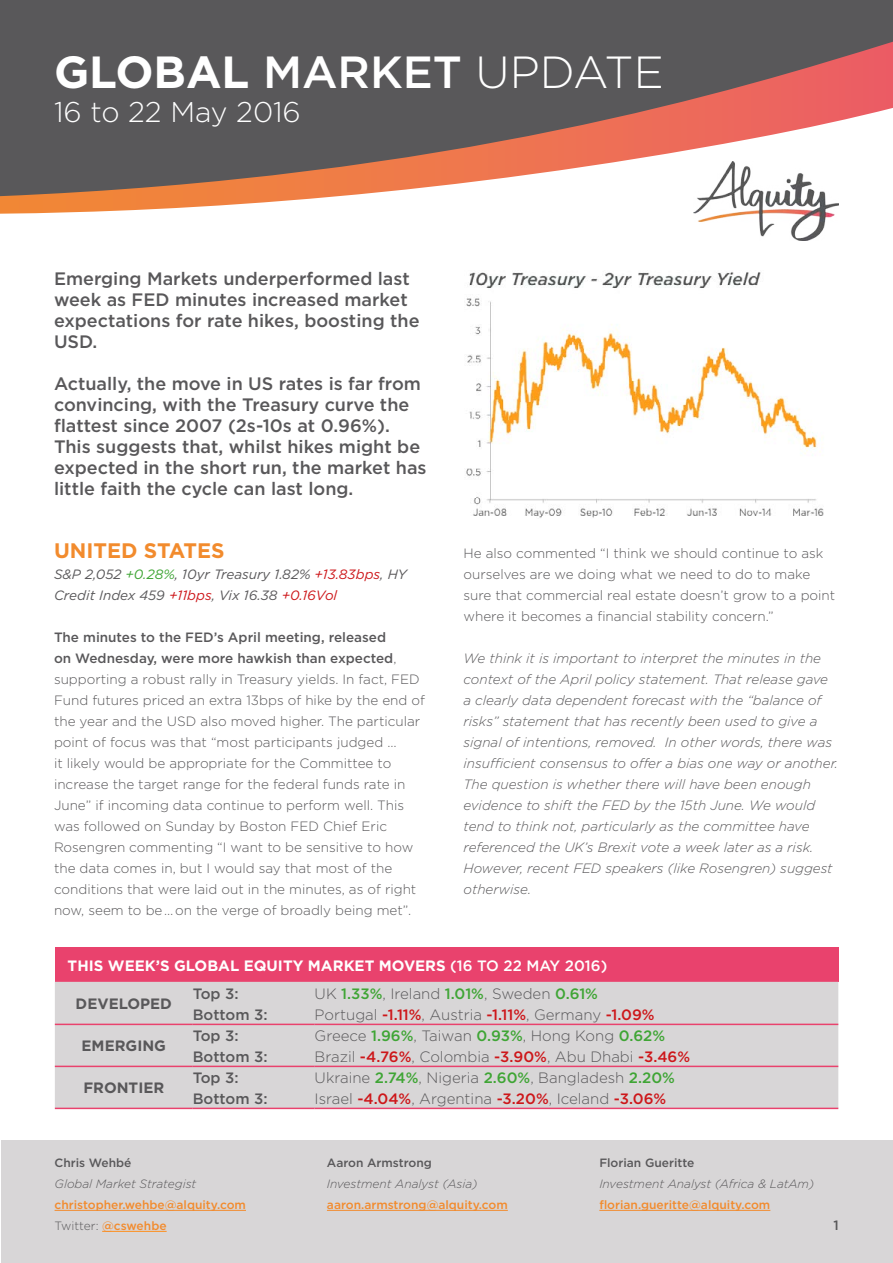
<style>
.page{position:relative;width:893px;height:1263px;background:#fff}
.page>*{position:absolute;margin:0;border:0;box-sizing:border-box;transform-origin:0 0}
.t1{font:700 45px "Gotham";color:#fff}
.t2{font:300 28.5px "Gotham";color:#fff}
.t3{font:700 21px "Gotham";color:#f28b2d}
.t4{font:500 18px/21px "Gotham";color:#59585a}
.t5{font:300 15px "Gotham";color:#59585a}
.t6{font:700 15px "Gotham";color:#fff}
.t7{font:500 15px "Gotham";color:#59585a}
.t8{font:700 15px "Gotham";color:#59585a}
.t9{font:300 13.5px/21px "Gotham";color:#59585a}
.t10{font:italic 300 13.5px/21px "Gotham";color:#59585a}
.t11{font:italic 13.5px/21px "Gotham";color:#59585a}
.t12{font:500 13.5px "Gotham";color:#59585a}
.t13{font:500 12px/21px "Gotham";color:#f28b2d}
.t14{font:italic 300 12px "Gotham";color:#59585a}
.t15{font:500 12px "Gotham";color:#59585a}
.s1{font-weight:500}
.s2{font-weight:300}
.s3{color:#3fa535}
.s4{color:#cd171a}
.s5{font-weight:500;color:#3fa535}
.s6{font-weight:500;color:#cd171a}
.s7{font-weight:300;color:#59585a}
</style>
<div class="page">
<div style="left:1px;top:1140px;width:891px;height:122px;background:#d8d6d7"></div>
<hr style="left:55px;top:1210px;width:191px;height:1px;background:#f28b2d">
<hr style="left:102px;top:1231px;width:65px;height:1px;background:#ff8f1c">
<hr style="left:327px;top:1210px;width:181px;height:1px;background:#f28b2d">
<hr style="left:599px;top:1210px;width:171px;height:1px;background:#f28b2d">
<div style="left:0;top:0;width:893px;height:208px;background:#59585a"></div>
<svg style="left:0;top:42px;width:893px;height:172px"></svg>
<img style="left:693px;top:162px;width:146px;height:78px">
<div style="left:55px;top:948px;width:783px;height:34px;background:#e9426d"></div>
<div style="left:55px;top:982px;width:783px;height:126px;background:#d8d6d7"></div>
<hr style="left:55px;top:1024px;width:138px;height:1px;background:#e9426d">
<hr style="left:193px;top:1024px;width:122px;height:1px;background:#e9426d">
<hr style="left:315px;top:1024px;width:523px;height:1px;background:#e9426d">
<hr style="left:55px;top:1066px;width:138px;height:1px;background:#e9426d">
<hr style="left:193px;top:1066px;width:122px;height:1px;background:#e9426d">
<hr style="left:315px;top:1066px;width:523px;height:1px;background:#e9426d">
<hr style="left:55px;top:1108px;width:138px;height:1px;background:#e9426d">
<hr style="left:193px;top:1108px;width:122px;height:1px;background:#e9426d">
<hr style="left:315px;top:1108px;width:523px;height:1px;background:#e9426d">
<img style="left:466px;top:272px;width:358px;height:246px">
<h1 class="t1" style="left:54px;top:42px;width:611px">GLOBAL <span class="s1">MARKET</span> <span class="s2">UPDATE</span></h1>
<h2 class="t2" style="left:54px;top:94px;width:248px">16 to 22 May 2016</h2>
<h3 class="t4" style="left:54px;top:268px;width:367px">Emerging Markets underperformed last week as FED minutes increased market expectations for rate hikes, boosting the<br>USD.</h3>
<p class="t4" style="left:54px;top:373px;width:374px">Actually, the move in US rates is far from convincing, with the Treasury curve the flattest since 2007 (2s-10s at 0.96%).<br>This suggests that, whilst hikes might be expected in the short run, the market has little faith the cycle can last long.</p>
<h3 class="t3" style="left:54px;top:537px;width:172px">UNITED STATES</h3>
<p class="t11" style="left:54px;top:563px;width:354px">S&amp;P 2,052 <span class="s3">+0.28%</span>, 10yr Treasury 1.82% <span class="s4">+13.83bps</span>, HY<br>Credit Index 459 <span class="s4">+11bps</span>, Vix 16.38 <span class="s4">+0.16Vol</span></p>
<p class="t9" style="left:54px;top:626px;width:372px"><span class="s1">The minutes to the FED’s April meeting, released<br>on Wednesday, were more hawkish than expected</span>, supporting a robust rally in Treasury yields. In fact, FED Fund futures priced an extra 13bps of hike by the end of the year and the USD also moved higher. The particular point of focus was that “most participants judged …<br>it likely would be appropriate for the Committee to increase the target range for the federal funds rate in June” if incoming data continue to perform well. This was followed on Sunday by Boston FED Chief Eric Rosengren commenting “I want to be sensitive to how the data comes in, but I would say that most of the conditions that were laid out in the minutes, as of right now, seem to be … on the verge of broadly being met”.</p>
<p class="t9" style="left:463px;top:542px;width:373px">He also commented “I think we should continue to ask ourselves are we doing what we need to do to make sure that commercial real estate doesn’t grow to a point where it becomes a financial stability concern.”</p>
<p class="t10" style="left:463px;top:647px;width:376px">We think it is important to interpret the minutes in the context of the April policy statement. That release gave a clearly data dependent forecast with the “balance of risks” statement that has recently been used to give a signal of intentions, removed. In other words, there was insufficient consensus to offer a bias one way or another.<br>The question is whether there will have been enough evidence to shift the FED by the 15th June. We would tend to think not, particularly as the committee have referenced the UK’s Brexit vote a week later as a risk.<br>However, recent FED speakers (like Rosengren) suggest otherwise.</p>
<p class="t6" style="left:68px;top:955px;width:541px">THIS WEEK’S GLOBAL EQUITY MARKET MOVERS <span class="s1">(16 TO 22 MAY 2016)</span></p>
<p class="t8" style="left:76px;top:994px;width:98px">DEVELOPED</p>
<p class="t7" style="left:193px;top:984px;width:47px">Top 3:</p>
<p class="t5" style="left:315px;top:984px;width:285px">UK <span class="s5">1.33%</span>, Ireland <span class="s5">1.01%</span>, Sweden <span class="s5">0.61%</span></p>
<p class="t7" style="left:193px;top:1005px;width:76px">Bottom 3:</p>
<p class="t5" style="left:315px;top:1005px;width:341px">Portugal <span class="s6">-1.11%</span>, Austria <span class="s6">-1.11%</span>, Germany <span class="s6">-1.09%</span></p>
<p class="t8" style="left:82px;top:1036px;width:86px">EMERGING</p>
<p class="t8" style="left:83px;top:1078px;width:82px">FRONTIER</p>
<p class="t7" style="left:193px;top:1026px;width:47px">Top 3:</p>
<p class="t5" style="left:315px;top:1026px;width:352px">Greece <span class="s5">1.96%</span>, Taiwan <span class="s5">0.93%</span>, Hong Kong <span class="s5">0.62%</span></p>
<p class="t7" style="left:193px;top:1047px;width:76px">Bottom 3:</p>
<p class="t5" style="left:315px;top:1047px;width:377px">Brazil <span class="s6">-4.76%</span>, Colombia <span class="s6">-3.90%</span>, Abu Dhabi <span class="s6">-3.46%</span></p>
<p class="t7" style="left:193px;top:1068px;width:47px">Top 3:</p>
<p class="t5" style="left:315px;top:1068px;width:362px">Ukraine <span class="s5">2.74%</span>, Nigeria <span class="s5">2.60%</span>, Bangladesh <span class="s5">2.20%</span></p>
<p class="t7" style="left:193px;top:1089px;width:76px">Bottom 3:</p>
<p class="t5" style="left:315px;top:1089px;width:353px">Israel <span class="s6">-4.04%</span>, Argentina <span class="s6">-3.20%</span>, Iceland <span class="s6">-3.06%</span></p>
<p class="t15" style="left:55px;top:1155px;width:78px">Chris Wehbé</p>
<p class="t14" style="left:55px;top:1176px;width:143px">Global Market Strategist</p>
<p class="t13" style="left:55px;top:1194px;width:193px">christopher.wehbe@alquity.com<br><span class="s7">Twitter:</span> @cswehbe</p>
<p class="t15" style="left:327px;top:1155px;width:106px">Aaron Armstrong</p>
<p class="t14" style="left:327px;top:1176px;width:152px">Investment Analyst (Asia)</p>
<p class="t13" style="left:327px;top:1194px;width:182px">aaron.armstrong@alquity.com</p>
<p class="t15" style="left:599px;top:1155px;width:97px">Florian Gueritte</p>
<p class="t14" style="left:599px;top:1176px;width:216px">Investment Analyst (Africa &amp; LatAm)</p>
<p class="t13" style="left:599px;top:1194px;width:173px">florian.gueritte@alquity.com</p>
<p class="t12" style="left:834px;top:1216px;width:7px">1</p>
</div>
